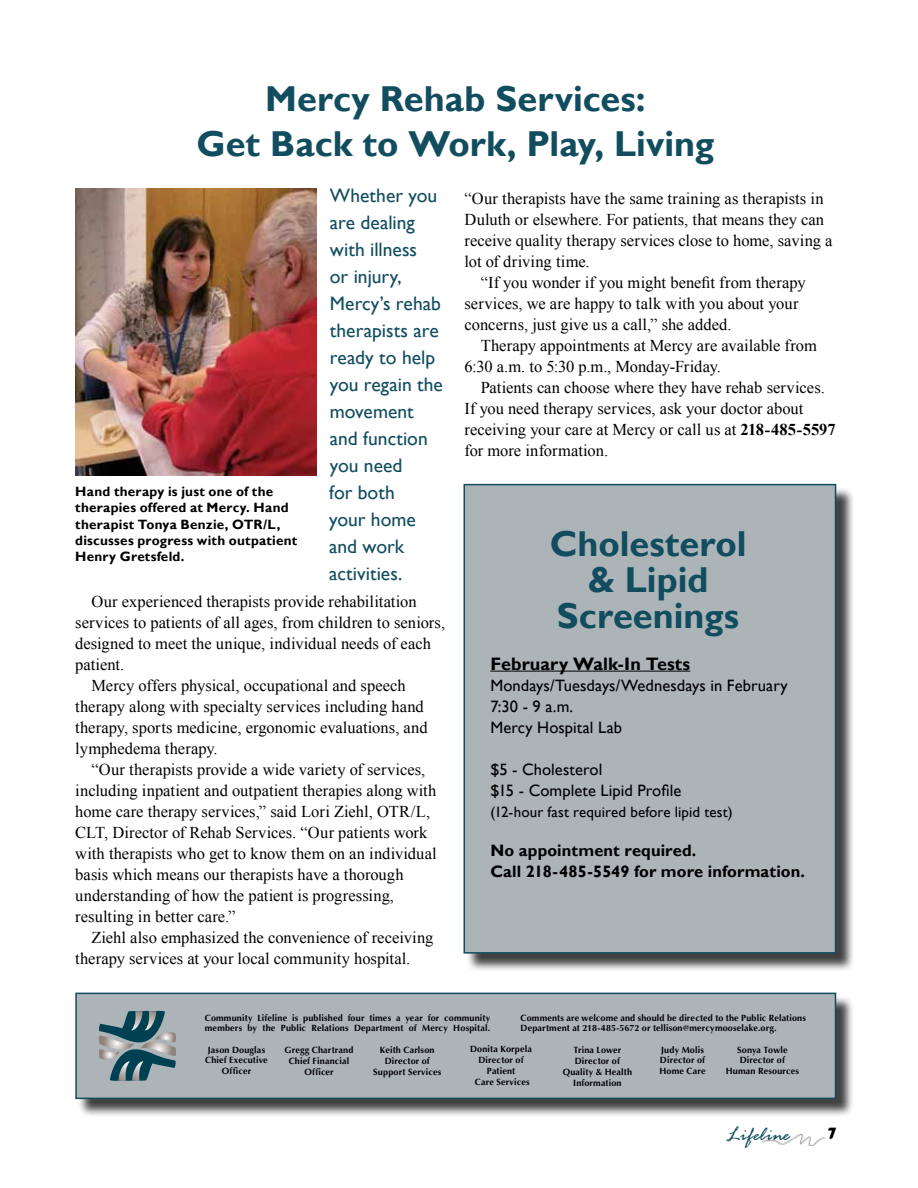
<style>
.page{position:relative;width:918px;height:1188px;background:#fff}
.page>*{position:absolute;margin:0;border:0;box-sizing:border-box;transform-origin:0 0}
.t1{font:700 36px/36px "Gill Sans";color:#114d5e;text-align:center}
.t2{font:italic 21px "Rage";letter-spacing:.035em;color:#114d5e}
.t3{font:19.5px/27px "Gill Sans";color:#114d5e}
.t4{font:700 18px "Gill Sans";letter-spacing:.01em;color:#000}
.t5{font:16.5px "Times New Roman";color:#000}
.t6{font:16.5px/21px "Gill Sans";letter-spacing:.005em;color:#000}
.t7{font:700 16.5px/21px "Gill Sans";letter-spacing:.005em;color:#000}
.t8{font:15px "Gill Sans";letter-spacing:.005em;color:#000}
.t9{font:700 15px "Gill Sans";color:#000}
.t10{font:700 13.5px/16.2px "Gill Sans";letter-spacing:.015em;color:#000}
.t11{font:700 9px/10.8px "Optima";letter-spacing:.02em;color:#000;text-align:center}
.s1{font-weight:700}
</style>
<div class="page">
<img style="left:762px;top:1135px;width:63px;height:11px">
<div style="left:78px;top:995px;width:777px;height:123px;background:#000;opacity:.75"></div>
<div style="left:75px;top:993px;width:761px;height:106px;background:#acb4b8;border:2px solid #114d5e"></div>
<svg style="left:99px;top:1011px;width:77px;height:70px"></svg>
<div style="left:466px;top:486px;width:389px;height:486px;background:#000;opacity:.75"></div>
<div style="left:464px;top:484px;width:372px;height:470px;background:#acb4b8;border:2px solid #114d5e"></div>
<img style="left:75px;top:189px;width:241px;height:287px">
<hr style="left:490px;top:671px;width:200px;height:1px;background:#000">
<h1 class="t1" style="left:196px;top:77px;width:519px;line-height:45px">Mercy Rehab Services:<br>Get Back to Work, Play, Living</h1>
<p class="t3" style="left:329px;top:182px;width:115px">Whether you are dealing with illness<br>or injury,<br>Mercy’s rehab therapists are ready to help you regain the movement and function you need<br>for both<br>your home and work activities.</p>
<p class="t5" style="left:92px;top:590px;width:327px">Our experienced therapists provide rehabilitation</p>
<p class="t5" style="left:75px;top:611px;width:371px">services to patients of all ages, from children to seniors,</p>
<p class="t5" style="left:75px;top:632px;width:357px">designed to meet the unique, individual needs of each</p>
<p class="t5" style="left:75px;top:653px;width:50px">patient.</p>
<p class="t5" style="left:92px;top:674px;width:316px">Mercy offers physical, occupational and speech</p>
<p class="t5" style="left:75px;top:695px;width:350px">therapy along with specialty services including hand</p>
<p class="t5" style="left:75px;top:716px;width:354px">therapy, sports medicine, ergonomic evaluations, and</p>
<p class="t5" style="left:75px;top:738px;width:144px">lymphedema therapy.</p>
<p class="t5" style="left:92px;top:759px;width:335px">“Our therapists provide a wide variety of services,</p>
<p class="t5" style="left:75px;top:780px;width:363px">including inpatient and outpatient therapies along with</p>
<p class="t5" style="left:75px;top:801px;width:357px">home care therapy services,” said Lori Ziehl, OTR/L,</p>
<p class="t5" style="left:75px;top:822px;width:354px">CLT, Director of Rehab Services. “Our patients work</p>
<p class="t5" style="left:75px;top:843px;width:363px">with therapists who get to know them on an individual</p>
<p class="t5" style="left:75px;top:864px;width:330px">basis which means our therapists have a thorough</p>
<p class="t5" style="left:75px;top:885px;width:320px">understanding of how the patient is progressing,</p>
<p class="t5" style="left:75px;top:906px;width:162px">resulting in better care.”</p>
<p class="t5" style="left:92px;top:927px;width:344px">Ziehl also emphasized the convenience of receiving</p>
<p class="t5" style="left:75px;top:948px;width:337px">therapy services at your local community hospital.</p>
<p class="t10" style="left:75px;top:484px;width:223px">Hand therapy is just one of the therapies offered at Mercy. Hand therapist Tonya Benzie, OTR/L, discusses progress with outpatient<br>Henry Gretsfeld.</p>
<p class="t5" style="left:465px;top:187px;width:361px">“Our therapists have the same training as therapists in</p>
<p class="t5" style="left:465px;top:208px;width:361px">Duluth or elsewhere. For patients, that means they can</p>
<p class="t5" style="left:465px;top:229px;width:370px">receive quality therapy services close to home, saving a</p>
<p class="t5" style="left:465px;top:250px;width:127px">lot of driving time.</p>
<p class="t5" style="left:481px;top:271px;width:326px">“If you wonder if you might benefit from therapy</p>
<p class="t5" style="left:465px;top:292px;width:336px">services, we are happy to talk with you about your</p>
<p class="t5" style="left:465px;top:313px;width:269px">concerns, just give us a call,” she added.</p>
<p class="t5" style="left:481px;top:334px;width:338px">Therapy appointments at Mercy are available from</p>
<p class="t5" style="left:465px;top:355px;width:258px">6:30 a.m. to 5:30 p.m., Monday-Friday.</p>
<p class="t5" style="left:481px;top:376px;width:346px">Patients can choose where they have rehab services.</p>
<p class="t5" style="left:465px;top:397px;width:340px">If you need therapy services, ask your doctor about</p>
<p class="t5" style="left:465px;top:418px;width:373px">receiving your care at Mercy or call us at <span class="s1">218-485-5597</span></p>
<p class="t5" style="left:465px;top:439px;width:145px">for more information.</p>
<h1 class="t1" style="left:550px;top:527px;width:198px">Cholesterol &amp; Lipid<br>Screenings</h1>
<p class="t4" style="left:490px;top:653px;width:201px">February Walk-In Tests</p>
<p class="t6" style="left:490px;top:675px;width:299px">Mondays/Tuesdays/Wednesdays in February<br>7:30 - 9 a.m.<br>Mercy Hospital Lab</p>
<p class="t6" style="left:490px;top:759px;width:193px">$5 - Cholesterol<br>$15 - Complete Lipid Profile</p>
<p class="t8" style="left:490px;top:803px;width:244px">(12-hour fast required before lipid test)</p>
<p class="t7" style="left:490px;top:840px;width:316px">No appointment required.<br>Call 218-485-5549 for more information.</p>
<p class="t11" style="left:205px;top:1012px;width:287px;text-align:left">Community Lifeline is published four times a year for community members by the Public Relations Department of Mercy Hospital.</p>
<p class="t11" style="left:205px;top:1044px;width:64px">Jason Douglas<br>Chief Executive<br>Officer</p>
<p class="t11" style="left:373px;top:1045px;width:70px">Keith Carlson<br>Director of<br>Support Services</p>
<p class="t11" style="left:521px;top:1012px;width:287px;text-align:left">Comments are welcome and should be directed to the Public Relations<br>Department at 218-485-5672 or tellison@mercymooselake.org.</p>
<p class="t11" style="left:285px;top:1045px;width:70px">Gregg Chartrand<br>Chief Financial<br>Officer</p>
<p class="t11" style="left:470px;top:1044px;width:63px">Donita Korpela<br>Director of<br>Patient<br>Care Services</p>
<p class="t11" style="left:563px;top:1045px;width:71px">Trina Lower<br>Director of<br>Quality &amp; Health<br>Information</p>
<p class="t11" style="left:659px;top:1044px;width:48px;text-align:left">Judy Molis<br>Director of<br>Home Care</p>
<p class="t11" style="left:726px;top:1044px;width:75px">Sonya Towle<br>Director of<br>Human Resources</p>
<p class="t2" style="left:727px;top:1123px;width:64px">Lifeline</p>
<p class="t9" style="left:828px;top:1124px;width:10px">7</p>
</div>
